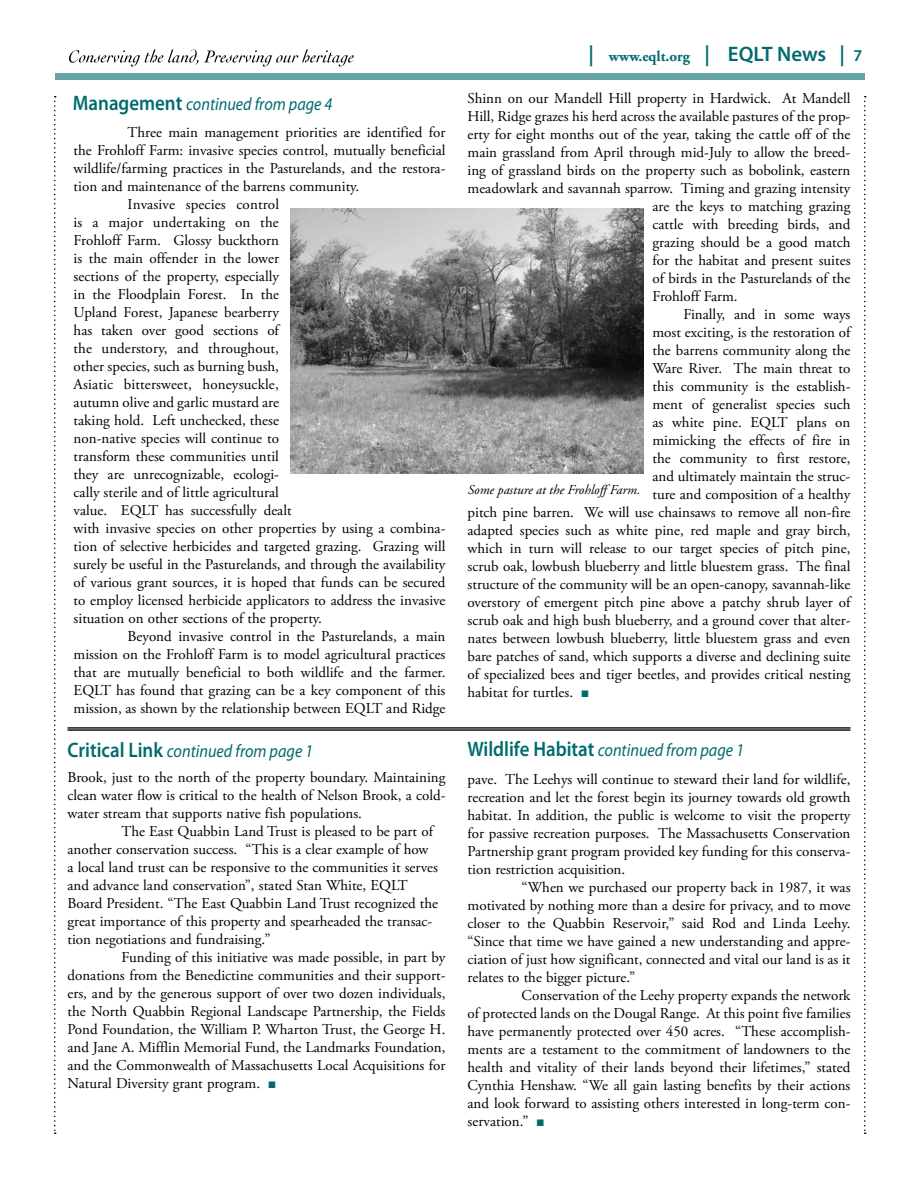
<style>
.page{position:relative;width:918px;height:1188px;background:#fff}
.page>*{position:absolute;margin:0;border:0;box-sizing:border-box;transform-origin:0 0}
.t1{font:italic 18px "Myriad Pro";color:#006b6e;scale:.9 1}
.t2{font:15px/18px "Adobe Garamond Pro";color:#000;text-align:justify}
.t3{font:700 15px "Adobe Garamond Pro";color:#006b6e}
.t4{font:italic 13.5px "Adobe Garamond Pro";color:#000}
.s1{font-weight:600;font-style:normal;font-size:21px}
.s2{color:#006b6e}
.s3{font-family:"Myriad Pro";font-weight:600;font-size:21px}
.s4{font-family:"Myriad Pro";font-weight:600;font-size:16.5px}
</style>
<div class="page">
<div style="left:56px;top:74px;width:809px;height:6px;background:#66a6a8"></div>
<svg style="left:54px;top:96px;width:2px;height:1038px"></svg>
<svg style="left:864px;top:96px;width:2px;height:1038px"></svg>
<svg style="left:69px;top:49px;width:285px;height:18px"></svg>
<hr style="left:67px;top:727px;width:783px;height:1px;background:#000">
<hr style="left:68px;top:729px;width:783px;height:1px;background:#000">
<hr style="left:67px;top:730px;width:783px;height:1px;background:#000">
<img style="left:290px;top:208px;width:353px;height:265px">
<p class="t1" style="left:73px;top:93px;width:290px"><span class="s1">Management</span> continued from page 4</p>
<p class="t2" style="left:128px;top:124px;width:319px">Three main management priorities are identified for</p>
<p class="t2" style="left:74px;top:142px;width:373px">the Frohloff Farm: invasive species control, mutually beneficial</p>
<p class="t2" style="left:74px;top:160px;width:373px">wildlife/farming practices in the Pasturelands, and the restora-</p>
<p class="t2" style="left:74px;top:178px;width:287px">tion and maintenance of the barrens community.</p>
<p class="t2" style="left:128px;top:196px;width:153px">Invasive species control</p>
<p class="t2" style="left:74px;top:214px;width:207px">is a major undertaking on the</p>
<p class="t2" style="left:74px;top:232px;width:207px">Frohloff Farm. Glossy buckthorn</p>
<p class="t2" style="left:74px;top:250px;width:207px">is the main offender in the lower</p>
<p class="t2" style="left:74px;top:268px;width:207px">sections of the property, especially</p>
<p class="t2" style="left:74px;top:286px;width:207px">in the Floodplain Forest. In the</p>
<p class="t2" style="left:74px;top:304px;width:207px">Upland Forest, Japanese bearberry</p>
<p class="t2" style="left:74px;top:322px;width:207px">has taken over good sections of</p>
<p class="t2" style="left:74px;top:340px;width:207px">the understory, and throughout,</p>
<p class="t2" style="left:74px;top:358px;width:207px">other species, such as burning bush,</p>
<p class="t2" style="left:74px;top:376px;width:207px">Asiatic bittersweet, honeysuckle,</p>
<p class="t2" style="left:74px;top:394px;width:207px">autumn olive and garlic mustard are</p>
<p class="t2" style="left:74px;top:412px;width:207px">taking hold. Left unchecked, these</p>
<p class="t2" style="left:74px;top:430px;width:207px">non-native species will continue to</p>
<p class="t2" style="left:74px;top:448px;width:207px">transform these communities until</p>
<p class="t2" style="left:74px;top:466px;width:207px">they are unrecognizable, ecologi-</p>
<p class="t2" style="left:74px;top:484px;width:207px">cally sterile and of little agricultural</p>
<p class="t2" style="left:74px;top:502px;width:220px">value. EQLT has successfully dealt</p>
<p class="t2" style="left:74px;top:520px;width:373px">with invasive species on other properties by using a combina-</p>
<p class="t2" style="left:74px;top:538px;width:373px">tion of selective herbicides and targeted grazing. Grazing will</p>
<p class="t2" style="left:74px;top:556px;width:373px">surely be useful in the Pasturelands, and through the availability</p>
<p class="t2" style="left:74px;top:574px;width:373px">of various grant sources, it is hoped that funds can be secured</p>
<p class="t2" style="left:74px;top:592px;width:373px">to employ licensed herbicide applicators to address the invasive</p>
<p class="t2" style="left:74px;top:610px;width:250px">situation on other sections of the property.</p>
<p class="t2" style="left:128px;top:628px;width:319px">Beyond invasive control in the Pasturelands, a main</p>
<p class="t2" style="left:74px;top:646px;width:373px">mission on the Frohloff Farm is to model agricultural practices</p>
<p class="t2" style="left:74px;top:664px;width:373px">that are mutually beneficial to both wildlife and the farmer.</p>
<p class="t2" style="left:74px;top:682px;width:373px">EQLT has found that grazing can be a key component of this</p>
<p class="t2" style="left:74px;top:700px;width:373px">mission, as shown by the relationship between EQLT and Ridge</p>
<p class="t1" style="left:68px;top:740px;width:275px"><span class="s1">Critical Link</span> continued from page 1</p>
<p class="t2" style="left:68px;top:769px;width:379px">Brook, just to the north of the property boundary. Maintaining clean water flow is critical to the health of Nelson Brook, a cold&shy;water stream that supports native fish populations.</p>
<p class="t2" style="left:68px;top:823px;width:372px;text-align:left;text-indent:54px">The East Quabbin Land Trust is pleased to be part of another conservation success. “This is a clear example of how a local land trust can be responsive to the communities it serves and advance land conservation”, stated Stan White, EQLT Board President. “The East Quabbin Land Trust recognized the great importance of this property and spearheaded the transac&shy;tion negotiations and fundraising.”</p>
<p class="t2" style="left:68px;top:949px;width:380px;text-indent:54px">Funding of this initiative was made possible, in part by donations from the Benedictine communities and their support&shy;ers, and by the generous support of over two dozen individuals, the North Quabbin Regional Landscape Partnership, the Fields Pond Foundation, the William P. Wharton Trust, the George H. and Jane A. Mifflin Memorial Fund, the Landmarks Foundation, and the Commonwealth of Massachusetts Local Acquisitions for Natural Diversity grant program. <span class="s2">■</span></p>
<p class="t3" style="left:588px;top:47px;width:276px"><span class="s3">|</span> www.eqlt.org <span class="s3">| EQLT News |</span> <span class="s4">7</span></p>
<p class="t2" style="left:468px;top:90px;width:384px">Shinn on our Mandell Hill property in Hardwick. At Mandell</p>
<p class="t2" style="left:468px;top:108px;width:384px">Hill, Ridge grazes his herd across the available pastures of the prop-</p>
<p class="t2" style="left:468px;top:126px;width:384px">erty for eight months out of the year, taking the cattle off of the</p>
<p class="t2" style="left:468px;top:144px;width:384px">main grassland from April through mid-July to allow the breed-</p>
<p class="t2" style="left:468px;top:162px;width:384px">ing of grassland birds on the property such as bobolink, eastern</p>
<p class="t2" style="left:468px;top:180px;width:384px">meadowlark and savannah sparrow. Timing and grazing intensity</p>
<p class="t2" style="left:652px;top:198px;width:199px">are the keys to matching grazing</p>
<p class="t2" style="left:652px;top:216px;width:199px">cattle with breeding birds, and</p>
<p class="t2" style="left:652px;top:234px;width:199px">grazing should be a good match</p>
<p class="t2" style="left:652px;top:252px;width:200px">for the habitat and present suites</p>
<p class="t2" style="left:652px;top:270px;width:200px">of birds in the Pasturelands of the</p>
<p class="t2" style="left:652px;top:288px;width:87px">Frohloff Farm.</p>
<p class="t2" style="left:684px;top:306px;width:168px">Finally, and in some ways</p>
<p class="t2" style="left:652px;top:324px;width:200px">most exciting, is the restoration of</p>
<p class="t2" style="left:652px;top:342px;width:200px">the barrens community along the</p>
<p class="t2" style="left:652px;top:360px;width:200px">Ware River. The main threat to</p>
<p class="t2" style="left:652px;top:378px;width:199px">this community is the establish-</p>
<p class="t2" style="left:652px;top:396px;width:200px">ment of generalist species such</p>
<p class="t2" style="left:652px;top:414px;width:199px">as white pine. EQLT plans on</p>
<p class="t2" style="left:652px;top:432px;width:200px">mimicking the effects of fire in</p>
<p class="t2" style="left:652px;top:450px;width:200px">the community to first restore,</p>
<p class="t2" style="left:652px;top:468px;width:199px">and ultimately maintain the struc-</p>
<p class="t2" style="left:652px;top:486px;width:199px">ture and composition of a healthy</p>
<p class="t2" style="left:468px;top:504px;width:384px">pitch pine barren. We will use chainsaws to remove all non-fire</p>
<p class="t2" style="left:468px;top:522px;width:384px">adapted species such as white pine, red maple and gray birch,</p>
<p class="t2" style="left:468px;top:540px;width:384px">which in turn will release to our target species of pitch pine,</p>
<p class="t2" style="left:468px;top:558px;width:384px">scrub oak, lowbush blueberry and little bluestem grass. The final</p>
<p class="t2" style="left:468px;top:576px;width:384px">structure of the community will be an open-canopy, savannah-like</p>
<p class="t2" style="left:468px;top:594px;width:384px">overstory of emergent pitch pine above a patchy shrub layer of</p>
<p class="t2" style="left:468px;top:612px;width:384px">scrub oak and high bush blueberry, and a ground cover that alter-</p>
<p class="t2" style="left:468px;top:630px;width:384px">nates between lowbush blueberry, little bluestem grass and even</p>
<p class="t2" style="left:468px;top:648px;width:384px">bare patches of sand, which supports a diverse and declining suite</p>
<p class="t2" style="left:468px;top:666px;width:384px">of specialized bees and tiger beetles, and provides critical nesting</p>
<p class="t2" style="left:468px;top:684px;width:122px">habitat for turtles. <span class="s2">■</span></p>
<p class="t4" style="left:468px;top:481px;width:174px">Some pasture at the FrohloffFarm.</p>
<p class="t1" style="left:468px;top:739px;width:309px"><span class="s1">Wildlife Habitat</span> continued from page 1</p>
<p class="t2" style="left:468px;top:771px;width:384px">pave. The Leehys will continue to steward their land for wildlife, recreation and let the forest begin its journey towards old growth habitat. In addition, the public is welcome to visit the property for passive recreation purposes. The Massachusetts Conservation Partnership grant program provided key funding for this conserva&shy;tion restriction acquisition.</p>
<p class="t2" style="left:468px;top:879px;width:384px;text-indent:54px">“When we purchased our property back in 1987, it was motivated by nothing more than a desire for privacy, and to move closer to the Quabbin Reservoir,” said Rod and Linda Leehy. “Since that time we have gained a new understanding and appre&shy;ciation of just how significant, connected and vital our land is as it relates to the bigger picture.”</p>
<p class="t2" style="left:468px;top:987px;width:384px;text-indent:54px">Conservation of the Leehy property expands the network of protected lands on the Dougal Range. At this point five families have permanently protected over 450 acres. “These accomplish&shy;ments are a testament to the commitment of landowners to the health and vitality of their lands beyond their lifetimes,” stated Cynthia Henshaw. “We all gain lasting benefits by their actions and look forward to assisting others interested in long-term con&shy;servation.” <span class="s2">■</span></p>
</div>
